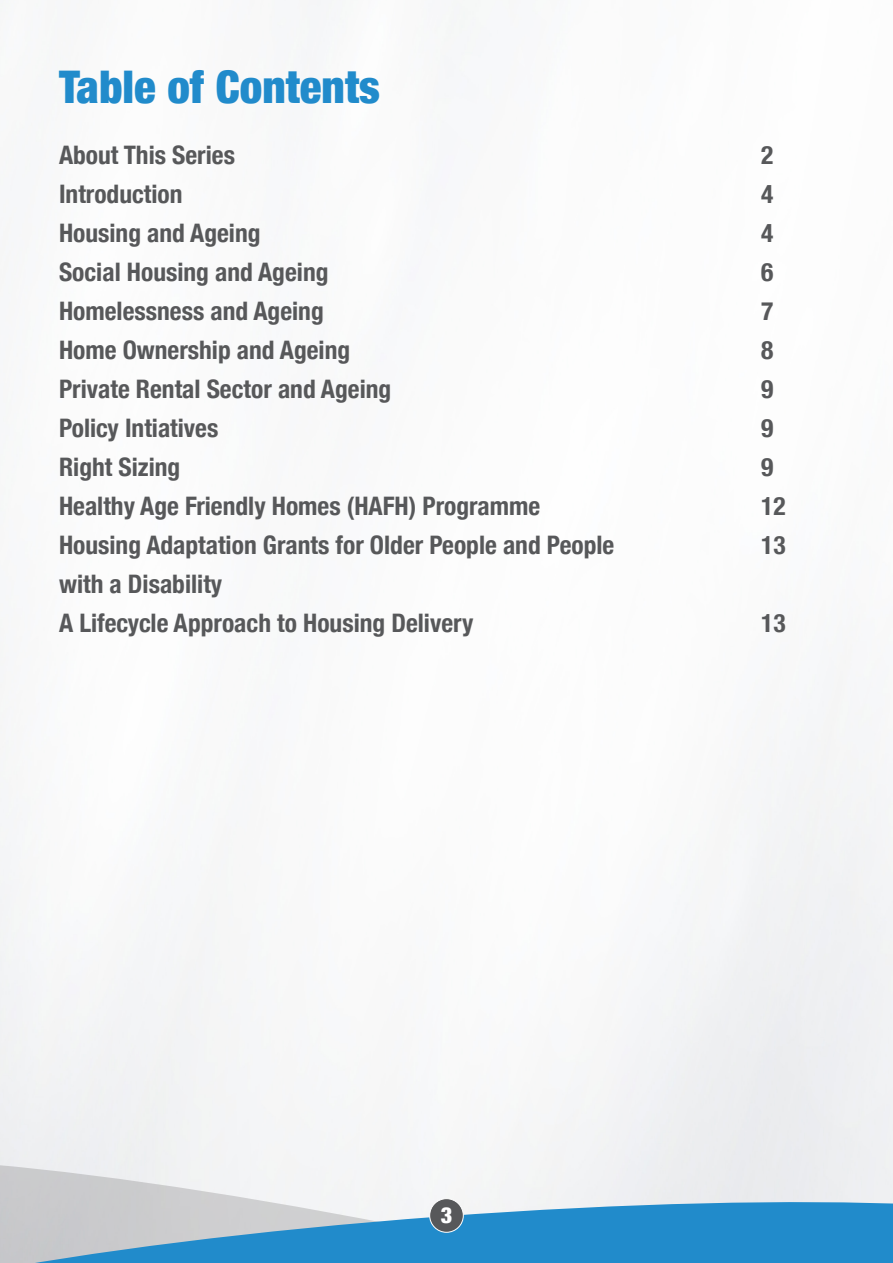
<style>
.page{position:relative;width:893px;height:1263px;background:#fff}
.page>*{position:absolute;margin:0;border:0;box-sizing:border-box;transform-origin:0 0}
.t1{font:900 condensed 45px "Helvetica Neue";color:#218bcb}
.t2{font:700 condensed 25.5px "Helvetica Neue";color:#57585a}
.t3{font:900 condensed 22.35px "Helvetica Neue";color:#fff}
</style>
<div class="page">
<div style="left:0;top:1136px;width:893px;height:53px;background:#f0f1f3"></div>
<svg style="left:0;top:1189px;width:893px;height:74px;background:#74afd3"></svg>
<div style="left:430px;top:1198px;width:33px;height:34px;background:#57585a;border-radius:50%"></div>
<div style="left:429px;top:1198px;width:35px;height:35px;border:1px solid #fff;border-radius:50%"></div>
<p class="t1" style="left:59px;top:50px;width:322px">Table of Contents</p>
<p class="t2" style="left:59px;top:134px;width:177px">About This Series</p>
<p class="t2" style="left:761px;top:134px;width:14px">2</p>
<p class="t2" style="left:59px;top:173px;width:125px">Introduction</p>
<p class="t2" style="left:761px;top:173px;width:14px">4</p>
<p class="t2" style="left:59px;top:212px;width:203px">Housing and Ageing</p>
<p class="t2" style="left:761px;top:212px;width:14px">4</p>
<p class="t2" style="left:59px;top:251px;width:271px">Social Housing and Ageing</p>
<p class="t2" style="left:761px;top:251px;width:14px">6</p>
<p class="t2" style="left:59px;top:290px;width:266px">Homelessness and Ageing</p>
<p class="t2" style="left:761px;top:290px;width:14px">7</p>
<p class="t2" style="left:59px;top:329px;width:293px">Home Ownership and Ageing</p>
<p class="t2" style="left:761px;top:329px;width:14px">8</p>
<p class="t2" style="left:59px;top:368px;width:334px">Private Rental Sector and Ageing</p>
<p class="t2" style="left:761px;top:368px;width:14px">9</p>
<p class="t2" style="left:59px;top:407px;width:161px">Policy Intiatives</p>
<p class="t2" style="left:761px;top:407px;width:14px">9</p>
<p class="t2" style="left:59px;top:446px;width:123px">Right Sizing</p>
<p class="t2" style="left:761px;top:446px;width:14px">9</p>
<p class="t2" style="left:59px;top:485px;width:483px">Healthy Age Friendly Homes (HAFH) Programme</p>
<p class="t2" style="left:761px;top:485px;width:26px">12</p>
<p class="t2" style="left:59px;top:524px;width:557px">Housing Adaptation Grants for Older People and People</p>
<p class="t2" style="left:761px;top:524px;width:26px">13</p>
<p class="t2" style="left:59px;top:563px;width:165px">with a Disability</p>
<p class="t2" style="left:59px;top:602px;width:416px">A Lifecycle Approach to Housing Delivery</p>
<p class="t2" style="left:761px;top:602px;width:26px">13</p>
<p class="t3" style="left:441px;top:1197px;width:13px">3</p>
</div>
